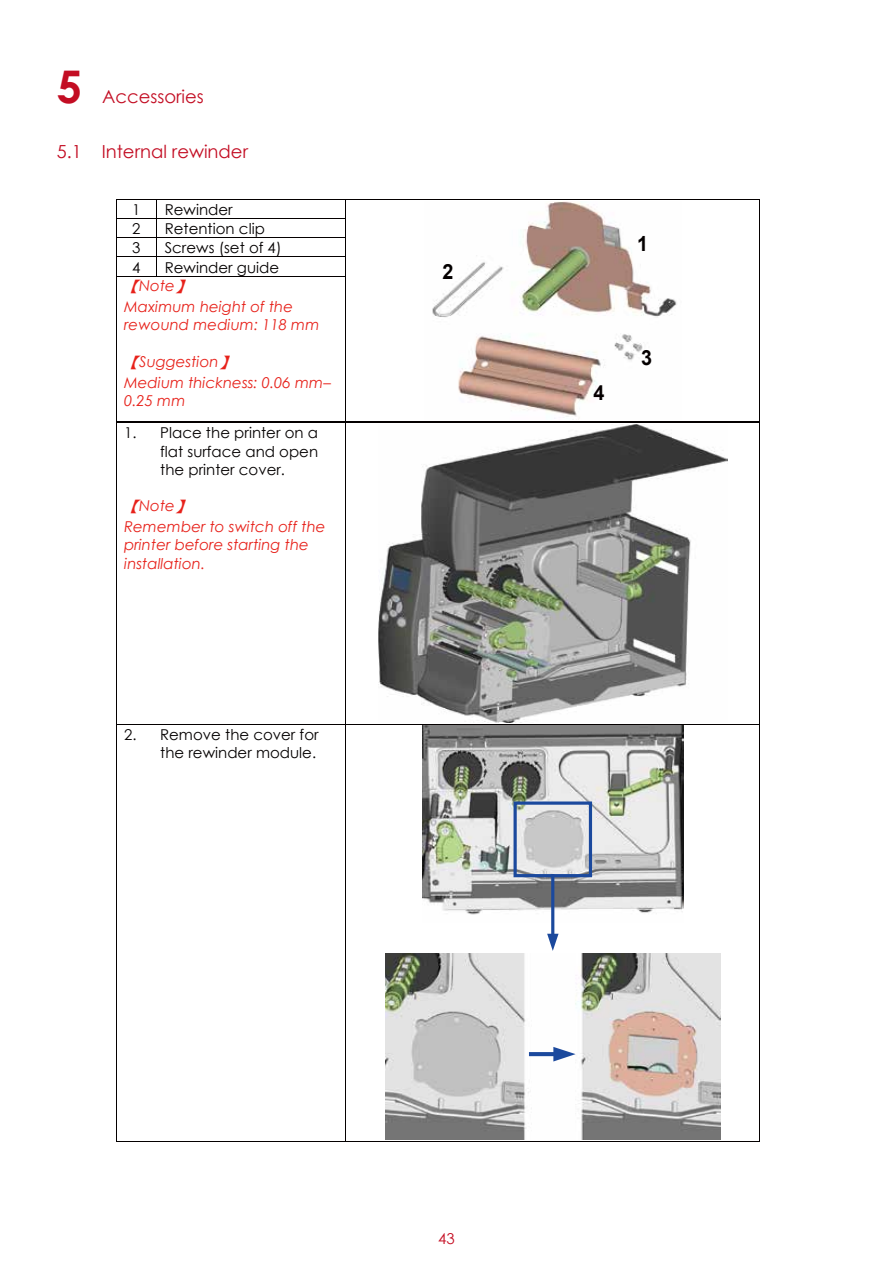
<style>
.page{position:relative;width:893px;height:1263px;background:#fff}
.page>*{position:absolute;margin:0;border:0;box-sizing:border-box;transform-origin:0 0}
.t1{font:700 45px "Century Gothic";color:#c30d23}
.t2{font:700 21px "Arial";color:#040000;scale:.94 1}
.t3{font:18px "Century Gothic";color:#c30d23}
.t4{font:15px/18.5px "Century Gothic";color:#040000}
.t5{font:italic 15px/20.7px "Century Gothic";color:#e7211a}
.t6{font:15px "Century Gothic";color:#c50e23}
.s1{font-family:"Ming Li U";font-style:italic;color:#e7211a}
.s2{font-style:italic;color:#e7211a}
.s3{font-family:"Ming Li U"}
</style>
<div class="page">
<img style="left:432px;top:202px;width:245px;height:215px">
<hr style="left:116px;top:199px;width:40px;height:1px;background:#040000">
<hr style="left:157px;top:199px;width:189px;height:1px;background:#040000">
<hr style="left:346px;top:199px;width:413px;height:1px;background:#040000">
<hr style="left:116px;top:218px;width:40px;height:1px;background:#040000">
<hr style="left:157px;top:218px;width:189px;height:1px;background:#040000">
<hr style="left:116px;top:237px;width:40px;height:1px;background:#040000">
<hr style="left:157px;top:237px;width:189px;height:1px;background:#040000">
<hr style="left:116px;top:257px;width:40px;height:1px;background:#040000">
<hr style="left:157px;top:257px;width:189px;height:1px;background:#040000">
<svg style="left:116px;top:200px;width:1px;height:76px"></svg>
<hr style="left:116px;top:276px;width:40px;height:1px;background:#040000">
<svg style="left:156px;top:199px;width:1px;height:78px"></svg>
<hr style="left:157px;top:276px;width:189px;height:1px;background:#040000">
<svg style="left:759px;top:199px;width:1px;height:77px"></svg>
<hr style="left:116px;top:276px;width:1px;height:145px;background:#040000">
<hr style="left:116px;top:421px;width:230px;height:1px;background:#040000">
<hr style="left:346px;top:276px;width:1px;height:145px;background:#040000">
<hr style="left:346px;top:421px;width:413px;height:1px;background:#040000">
<hr style="left:759px;top:276px;width:1px;height:145px;background:#040000">
<img style="left:378px;top:424px;width:350px;height:299px">
<hr style="left:116px;top:422px;width:230px;height:1px;background:#040000">
<hr style="left:346px;top:422px;width:413px;height:1px;background:#040000">
<hr style="left:116px;top:423px;width:1px;height:301px;background:#040000">
<hr style="left:346px;top:423px;width:1px;height:301px;background:#040000">
<hr style="left:759px;top:423px;width:1px;height:301px;background:#040000">
<img style="left:423px;top:726px;width:260px;height:196px">
<hr style="left:551px;top:876px;width:3px;height:59px;background:#1b499d">
<svg style="left:547px;top:934px;width:12px;height:17px"></svg>
<div style="left:513px;top:801px;width:79px;height:76px;border:3px solid #1b499d"></div>
<img style="left:386px;top:954px;width:335px;height:185px">
<svg style="left:531px;top:1052px;width:22px;height:4px"></svg>
<svg style="left:553px;top:1047px;width:23px;height:14px"></svg>
<hr style="left:116px;top:724px;width:230px;height:1px;background:#040000">
<hr style="left:346px;top:724px;width:413px;height:1px;background:#040000">
<hr style="left:116px;top:724px;width:1px;height:417px;background:#040000">
<hr style="left:116px;top:1141px;width:230px;height:1px;background:#040000">
<hr style="left:346px;top:724px;width:1px;height:417px;background:#040000">
<hr style="left:346px;top:1141px;width:413px;height:1px;background:#040000">
<hr style="left:759px;top:724px;width:1px;height:417px;background:#040000">
<h1 class="t1" style="left:57px;top:69px;width:27px">5</h1>
<p class="t3" style="left:102px;top:89px;width:103px">Accessories</p>
<p class="t3" style="left:57px;top:144px;width:193px">5.1 Internal rewinder</p>
<p class="t4" style="left:132px;top:202px;width:10px">1</p>
<p class="t4" style="left:165px;top:202px;width:70px">Rewinder</p>
<p class="t4" style="left:132px;top:221px;width:10px">2</p>
<p class="t4" style="left:165px;top:221px;width:102px">Retention clip</p>
<p class="t4" style="left:132px;top:240px;width:10px">3</p>
<p class="t4" style="left:165px;top:240px;width:118px">Screws (set of 4)</p>
<p class="t4" style="left:132px;top:259px;width:10px">4</p>
<p class="t4" style="left:124px;top:259px;width:156px;text-indent:41px">Rewinder guide<span class="s1">【</span><span class="s2">Note</span><span class="s1">】</span></p>
<p class="t5" style="left:124px;top:299px;width:197px;line-height:18.5px">Maximum height of the rewound medium: 118 mm</p>
<p class="t5" style="left:124px;top:352px;width:208px"><span class="s3">【</span>Suggestion<span class="s3">】<br></span>Medium thickness: 0.06 mm–</p>
<p class="t5" style="left:124px;top:392px;width:63px">0.25 mm</p>
<p class="t4" style="left:160px;top:425px;width:159px;text-align:justify;text-indent:-36px">1. Place the printer on a flat surface and open the printer cover.</p>
<p class="t5" style="left:124px;top:497px;width:203px"><span class="s3">【</span>Note<span class="s3">】<br></span>Remember to switch off the</p>
<p class="t5" style="left:124px;top:537px;width:186px;line-height:18.6px">printer before starting the installation.</p>
<p class="t4" style="left:124px;top:727px;width:196px;text-align:right">2. Remove the cover for the rewinder module.</p>
<h2 class="t2" style="left:443px;top:260px;width:13px">2</h2>
<h2 class="t2" style="left:637px;top:231px;width:13px">1</h2>
<h2 class="t2" style="left:593px;top:380px;width:13px">4</h2>
<h2 class="t2" style="left:641px;top:346px;width:13px">3</h2>
<p class="t6" style="left:438px;top:1233px;width:18px">43</p>
</div>
